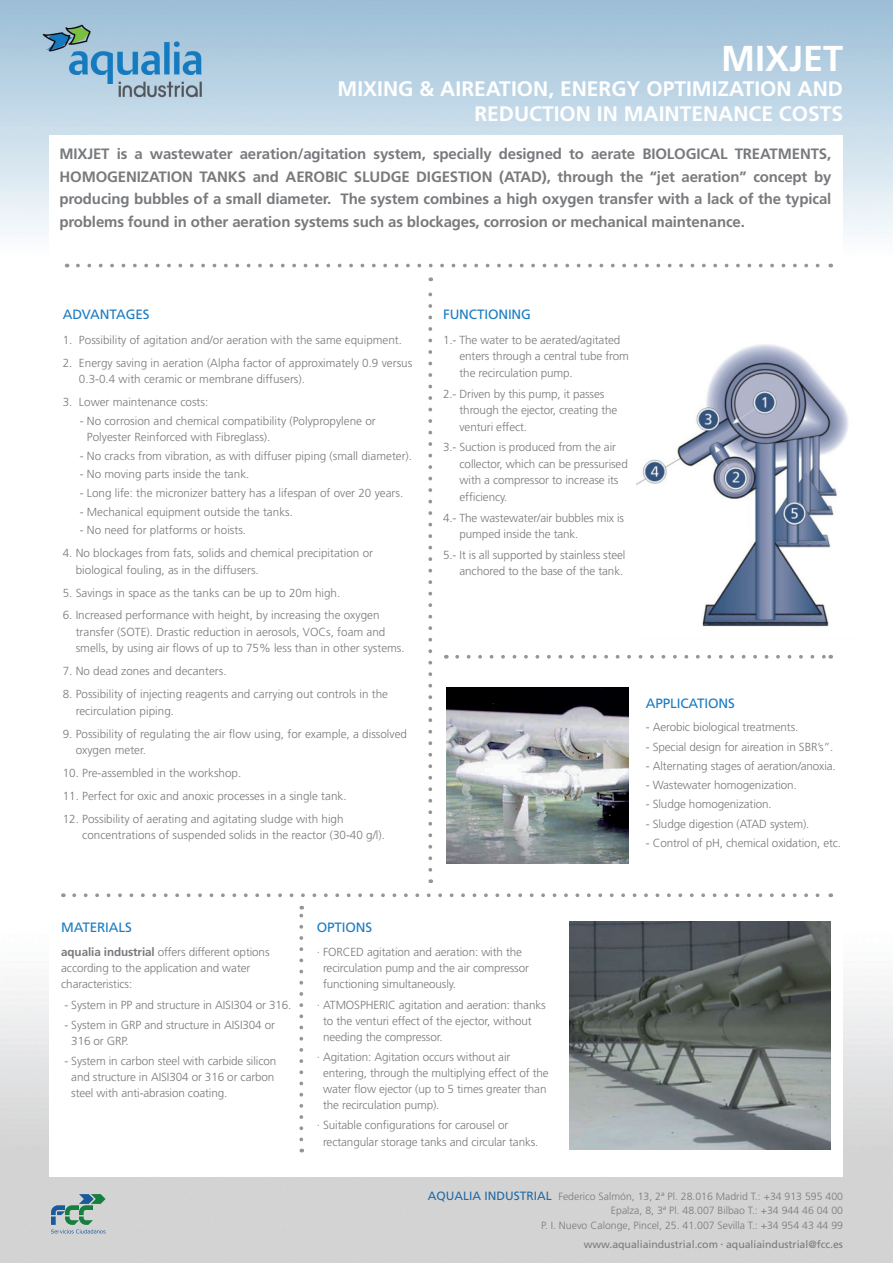
<style>
.page{position:relative;width:893px;height:1263px;background:#fff}
.page>*{position:absolute;margin:0;border:0;box-sizing:border-box;transform-origin:0 0}
.t1{font:700 36px "Frutiger";color:#fff}
.t2{font:700 21px/25.2px "Frutiger";color:#fff;text-align:right}
.t3{font:700 15px/22.5px "Frutiger";letter-spacing:-.01em;color:#787a7d;text-align:justify}
.t4{font:13.5px "Frutiger";letter-spacing:-.01em;color:#197bc1}
.t5{font:300 11.7px/16.5px "Frutiger";letter-spacing:-.01em;color:#787a7d}
.t6{font:300 10.5px/14.1px "Frutiger";color:#787a7d;text-align:right}
.t7{font:10.5px "Frutiger";color:#787a7d}
.s1{font-weight:700}
.s2{font-weight:400;font-size:12px;color:#216aa5}
.s3{font-size:4.5px}
</style>
<div class="page">
<img style="left:0;top:0;width:893px;height:1263px">
<div style="left:50px;top:135px;width:793px;height:1042px;background:#fff"></div>
<svg style="left:51px;top:1194px;width:55px;height:39px;background:#99b3b1"></svg>
<img style="left:570px;top:921px;width:260px;height:229px">
<svg style="left:78px;top:264px;width:753px;height:3px"></svg>
<svg style="left:74px;top:893px;width:757px;height:4px"></svg>
<svg style="left:428px;top:277px;width:4px;height:593px"></svg>
<svg style="left:299px;top:906px;width:4px;height:233px"></svg>
<img style="left:637px;top:285px;width:223px;height:354px">
<svg style="left:457px;top:655px;width:374px;height:4px"></svg>
<img style="left:446px;top:688px;width:182px;height:175px">
<h1 class="t1" style="left:721px;top:37px;width:124px">MIXJET</h1>
<h2 class="t2" style="left:338px;top:76px;width:507px">MIXING &amp; AIREATION, ENERGY OPTIMIZATION AND<br>REDUCTION IN MAINTENANCE COSTS</h2>
<p class="t3" style="left:60px;top:143px;width:773px">MIXJET is a wastewater aeration/agitation system, specially designed to aerate BIOLOGICAL TREATMENTS, HOMOGENIZATION TANKS and AEROBIC SLUDGE DIGESTION (ATAD), through the “jet aeration” concept by producing bubbles of a small diameter. The system combines a high oxygen transfer with a lack of the typical problems found in other aeration systems such as blockages, corrosion or mechanical maintenance.</p>
<p class="t4" style="left:63px;top:306px;width:88px">ADVANTAGES</p>
<p class="t5" style="left:63px;top:331px;width:341px">1. Possibility of agitation and/or aeration with the same equipment.</p>
<p class="t5" style="left:79px;top:354px;width:335px;text-indent:-16px">2. Energy saving in aeration (Alpha factor of approximately 0.9 versus<br>0.3-0.4 with ceramic or membrane diffusers).</p>
<p class="t5" style="left:63px;top:394px;width:147px">3. Lower maintenance costs:</p>
<p class="t5" style="left:87px;top:412px;width:290px;text-indent:-7px">- No corrosion and chemical compatibility (Polypropylene or<br>Polyester Reinforced with Fibreglass).</p>
<p class="t5" style="left:80px;top:447px;width:334px">- No cracks from vibration, as with diffuser piping (small diameter).</p>
<p class="t5" style="left:80px;top:466px;width:171px">- No moving parts inside the tank.</p>
<p class="t5" style="left:80px;top:485px;width:325px">- Long life: the micronizer battery has a lifespan of over 20 years.</p>
<p class="t5" style="left:80px;top:503px;width:215px">- Mechanical equipment outside the tanks.</p>
<p class="t5" style="left:80px;top:522px;width:168px">- No need for platforms or hoists.</p>
<p class="t5" style="left:76px;top:545px;width:299px;text-indent:-13px">4. No blockages from fats, solids and chemical precipitation or biological fouling, as in the diffusers.</p>
<p class="t5" style="left:63px;top:584px;width:279px">5. Savings in space as the tanks can be up to 20m high.</p>
<p class="t5" style="left:76px;top:607px;width:330px;text-indent:-13px">6. Increased performance with height, by increasing the oxygen transfer (SOTE). Drastic reduction in aerosols, VOCs, foam and smells, by using air flows of up to 75% less than in other systems.</p>
<p class="t5" style="left:63px;top:663px;width:165px">7. No dead zones and decanters.</p>
<p class="t5" style="left:76px;top:686px;width:314px;text-indent:-13px">8. Possibility of injecting reagents and carrying out controls in the recirculation piping.</p>
<p class="t5" style="left:76px;top:725px;width:333px;text-indent:-13px">9. Possibility of regulating the air flow using, for example, a dissolved oxygen meter.</p>
<p class="t5" style="left:63px;top:765px;width:180px">10. Pre-assembled in the workshop.</p>
<p class="t5" style="left:63px;top:787px;width:285px">11. Perfect for oxic and anoxic processes in a single tank.</p>
<p class="t5" style="left:82px;top:810px;width:304px;text-indent:-20px">12. Possibility of aerating and agitating sludge with high concentrations of suspended solids in the reactor (30-40 g/l).</p>
<p class="t4" style="left:443px;top:306px;width:89px">FUNCTIONING</p>
<p class="t5" style="left:459px;top:331px;width:171px;text-indent:-16px">1.- The water to be aerated/agitated enters through a central tube from the recirculation pump.</p>
<p class="t5" style="left:459px;top:385px;width:159px;text-indent:-16px">2.- Driven by this pump, it passes through the ejector, creating the venturi effect.</p>
<p class="t5" style="left:459px;top:439px;width:170px;text-indent:-16px">3.- Suction is produced from the air collector, which can be pressurised with a compressor to increase its efficiency.</p>
<p class="t5" style="left:459px;top:509px;width:166px;text-indent:-16px">4.- The wastewater/air bubbles mix is pumped inside the tank.</p>
<p class="t5" style="left:443px;top:546px;width:184px;text-align:right">5.- It is all supported by stainless steel anchored to the base of the tank.</p>
<p class="t4" style="left:646px;top:695px;width:91px">APPLICATIONS</p>
<p class="t5" style="left:646px;top:719px;width:154px">- Aerobic biological treatments.</p>
<p class="t5" style="left:646px;top:738px;width:189px">- Special design for aireation in SBR’s”.</p>
<p class="t5" style="left:646px;top:758px;width:192px">- Alternating stages of aeration/anoxia.</p>
<p class="t5" style="left:646px;top:777px;width:153px">- Wastewater homogenization.</p>
<p class="t5" style="left:646px;top:796px;width:128px">- Sludge homogenization.</p>
<p class="t5" style="left:646px;top:815px;width:165px">- Sludge digestion (ATAD system).</p>
<p class="t5" style="left:646px;top:834px;width:197px">- Control of pH, chemical oxidation, etc.</p>
<p class="t4" style="left:61px;top:919px;width:72px">MATERIALS</p>
<p class="t5" style="left:61px;top:944px;width:210px;line-height:16px"><span class="s1">aqualia industrial</span> offers different options according to the application and water characteristics:</p>
<p class="t5" style="left:64px;top:996px;width:229px">- System in PP and structure in AISI304 or 316.</p>
<p class="t5" style="left:71px;top:1017px;width:205px;line-height:16px;text-indent:-7px">- System in GRP and structure in AISI304 or<br>316 or GRP.</p>
<p class="t5" style="left:71px;top:1053px;width:207px;line-height:16px;text-indent:-7px">- System in carbon steel with carbide silicon and structure in AISI304 or 316 or carbon steel with anti-abrasion coating.</p>
<p class="t4" style="left:317px;top:919px;width:57px">OPTIONS</p>
<p class="t5" style="left:323px;top:944px;width:207px;line-height:16px;text-indent:-6px">· FORCED agitation and aeration: with the recirculation pump and the air compressor functioning simultaneously.</p>
<p class="t5" style="left:323px;top:996px;width:224px;line-height:16px;text-indent:-6px">· ATMOSPHERIC agitation and aeration: thanks to the venturi effect of the ejector, without needing the compressor.</p>
<p class="t5" style="left:323px;top:1049px;width:227px;line-height:16px;text-indent:-6px">· Agitation: Agitation occurs without air entering, through the multiplying effect of the water flow ejector (up to 5 times greater than the recirculation pump).</p>
<p class="t5" style="left:323px;top:1117px;width:217px;line-height:16px;text-indent:-6px">· Suitable configurations for carousel or rectangular storage tanks and circular tanks.</p>
<p class="t6" style="left:428px;top:1189px;width:417px"><span class="s2">AQUALIA INDUSTRIAL</span> Federico Salmón, 13, 2ª Pl. 28.016 Madrid T.: +34 913 595 400<br>Epalza, 8, 3ª Pl. 48.007 Bilbao T.: +34 944 46 04 00<br>P. I. Nuevo Calonge, Pincel, 25. 41.007 Sevilla T.: +34 954 43 44 99</p>
<p class="t7" style="left:584px;top:1238px;width:261px">www.aqualiaindustrial.com <span class="s3">•</span> aqualiaindustrial@fcc.es</p>
</div>
